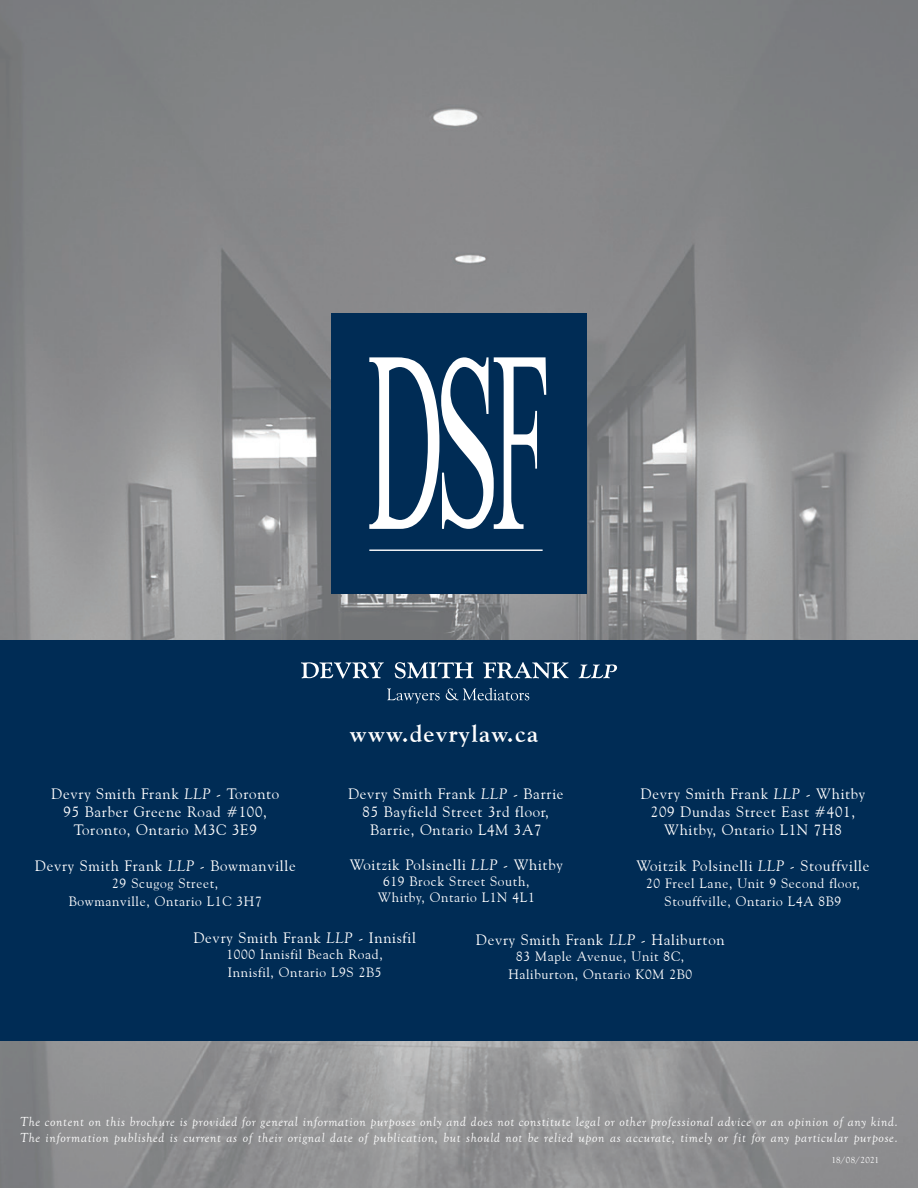
<style>
.page{position:relative;width:918px;height:1188px;background:#fff}
.page>*{position:absolute;margin:0;border:0;box-sizing:border-box;transform-origin:0 0}
.t1{font:700 24px "Goudy Old Style BT";letter-spacing:.055em;color:#fff}
.t2{font:15px "Goudy Old Style BT";letter-spacing:.05em;color:#fff}
.t3{font:italic 13.5px/16.2px "Goudy Old Style T";letter-spacing:.05em;color:#fff}
.t4{font:13.5px "Goudy Old Style BT";letter-spacing:.05em;color:#fff}
.t5{font:9px "Goudy Old Style T";letter-spacing:.05em;color:#fff}
.s1{font-style:italic}
</style>
<div class="page">
<img style="left:0;top:0;width:918px;height:1188px">
<div style="left:331px;top:313px;width:256px;height:281px;background:#002c55"></div>
<hr style="left:369px;top:550px;width:174px;height:1px;background:#fff">
<svg style="left:369px;top:357px;width:177px;height:172px"></svg>
<div style="left:0;top:640px;width:918px;height:401px;background:#002c55"></div>
<svg style="left:387px;top:688px;width:142px;height:15px"></svg>
<svg style="left:301px;top:662px;width:316px;height:17px"></svg>
<p class="t2" style="left:51px;top:784px;width:230px">Devry Smith Frank <span class="s1">LLP</span> - Toronto</p>
<p class="t2" style="left:64px;top:802px;width:205px">95 Barber Greene Road #100,</p>
<p class="t2" style="left:74px;top:820px;width:185px">Toronto, Ontario M3C 3E9</p>
<p class="t1" style="left:350px;top:719px;width:190px">www.devrylaw.ca</p>
<p class="t2" style="left:348px;top:784px;width:217px">Devry Smith Frank <span class="s1">LLP</span> - Barrie</p>
<p class="t2" style="left:363px;top:802px;width:188px">85 Bayfield Street 3rd floor,</p>
<p class="t2" style="left:370px;top:820px;width:173px">Barrie, Ontario L4M 3A7</p>
<p class="t2" style="left:641px;top:784px;width:226px">Devry Smith Frank <span class="s1">LLP</span> - Whitby</p>
<p class="t2" style="left:651px;top:802px;width:206px">209 Dundas Street East #401,</p>
<p class="t2" style="left:664px;top:820px;width:179px">Whitby, Ontario L1N 7H8</p>
<p class="t2" style="left:350px;top:855px;width:215px">Woitzik Polsinelli <span class="s1">LLP</span> - Whitby</p>
<p class="t4" style="left:383px;top:873px;width:148px">619 Brock Street South,</p>
<p class="t4" style="left:378px;top:889px;width:158px">Whitby, Ontario L1N 4L1</p>
<p class="t2" style="left:35px;top:857px;width:262px">Devry Smith Frank <span class="s1">LLP</span> - Bowmanville</p>
<p class="t4" style="left:112px;top:875px;width:108px">29 Scugog Street,</p>
<p class="t4" style="left:69px;top:893px;width:194px">Bowmanville, Ontario L1C 3H7</p>
<p class="t2" style="left:636px;top:857px;width:235px">Woitzik Polsinelli <span class="s1">LLP</span> - Stouffville</p>
<p class="t4" style="left:646px;top:875px;width:215px">20 Freel Lane, Unit 9 Second floor,</p>
<p class="t4" style="left:665px;top:893px;width:178px">Stouffville, Ontario L4A 8B9</p>
<p class="t2" style="left:476px;top:931px;width:250px">Devry Smith Frank <span class="s1">LLP</span> - Haliburton</p>
<p class="t4" style="left:516px;top:948px;width:170px">83 Maple Avenue, Unit 8C,</p>
<p class="t4" style="left:508px;top:966px;width:185px">Haliburton, Ontario K0M 2B0</p>
<p class="t2" style="left:193px;top:929px;width:224px">Devry Smith Frank <span class="s1">LLP</span> - Innisfil</p>
<p class="t4" style="left:226px;top:946px;width:158px">1000 Innisfil Beach Road,</p>
<p class="t4" style="left:228px;top:964px;width:155px">Innisfil, Ontario L9S 2B5</p>
<p class="t3" style="left:20px;top:1114px;width:879px">The content on this brochure is provided for general information purposes only and does not constitute legal or other professional advice or an opinion of any kind.<br>The information published is current as of their orignal date of publication, but should not be relied upon as accurate, timely or fit for any particular purpose.</p>
<p class="t5" style="left:832px;top:1155px;width:49px">18/08/2021</p>
</div>
